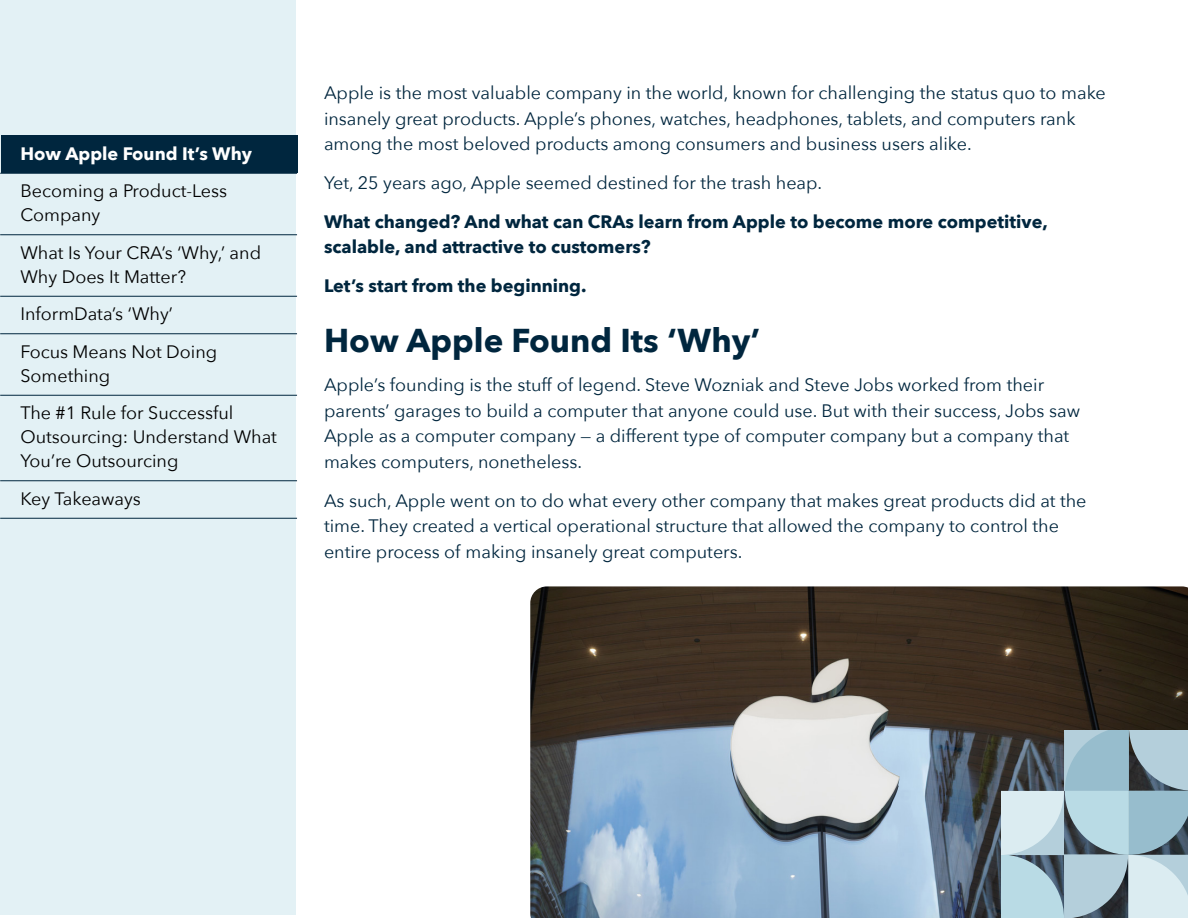
<style>
.page{position:relative;width:1188px;height:918px;background:#fff}
.page>*{position:absolute;margin:0;border:0;box-sizing:border-box;transform-origin:0 0}
.Body{font:700 33px "Avenir Next";color:#00263e}
.Body-2{font:18px/25.5px "Avenir Next";color:#00263e}
.t1{font:18px/24px "Avenir Next";color:#000}
.Body-3{font:700 18px/25.5px "Avenir Next";color:#00263e}
.t2{font:700 18px "Avenir Next";color:#fff}
</style>
<div class="page">
<div style="left:0;top:0;width:296px;height:915px;background:#e3f1f5"></div>
<div style="left:1px;top:135px;width:297px;height:37px;background:#00263e"></div>
<hr style="left:0;top:173px;width:297px;height:1px;background:#00263e">
<hr style="left:0;top:235px;width:297px;height:1px;background:#00263e">
<hr style="left:0;top:296px;width:297px;height:1px;background:#00263e">
<hr style="left:0;top:334px;width:297px;height:1px;background:#00263e">
<hr style="left:0;top:395px;width:297px;height:1px;background:#00263e">
<hr style="left:0;top:481px;width:297px;height:1px;background:#00263e">
<hr style="left:0;top:518px;width:297px;height:1px;background:#00263e">
<img style="left:530px;top:586px;width:658px;height:332px">
<svg style="left:1001px;top:730px;width:187px;height:188px;background:#9bb3bd"></svg>
<p class="t2" style="left:20px;top:138px;width:233px">How Apple Found It’s Why</p>
<p class="t1" style="left:20px;top:178px;width:208px">Becoming a Product-Less<br>Company</p>
<p class="t1" style="left:20px;top:240px;width:242px">What Is Your CRA’s ‘Why,’ and<br>Why Does It Matter?</p>
<p class="t1" style="left:20px;top:294px;width:198px;line-height:37.5px">InformData’s ‘Why’<br>Focus Means Not Doing</p>
<p class="t1" style="left:20px;top:356px;width:215px;line-height:37.5px">Something<br>The #1 Rule for Successful</p>
<p class="t1" style="left:20px;top:424px;width:258px">Outsourcing: Understand What<br>You’re Outsourcing</p>
<p class="t1" style="left:20px;top:486px;width:122px">Key Takeaways</p>
<p class="Body-2" style="left:324px;top:79px;width:783px">Apple is the most valuable company in the world, known for challenging the status quo to make insanely great products. Apple’s phones, watches, headphones, tablets, and computers rank among the most beloved products among consumers and business users alike.</p>
<p class="Body-2" style="left:324px;top:169px;width:500px">Yet, 25 years ago, Apple seemed destined for the trash heap.</p>
<p class="Body-3" style="left:324px;top:209px;width:725px">What changed? And what can CRAs learn from Apple to become more competitive, scalable, and attractive to customers?</p>
<p class="Body-3" style="left:324px;top:273px;width:264px">Let’s start from the beginning.</p>
<p class="Body" style="left:324px;top:312px;width:438px">How Apple Found Its ‘Why’</p>
<p class="Body-2" style="left:324px;top:372px;width:758px">Apple’s founding is the stuff of legend. Steve Wozniak and Steve Jobs worked from their parents’ garages to build a computer that anyone could use. But with their success, Jobs saw Apple as a computer company — a different type of computer company but a company that makes computers, nonetheless.</p>
<p class="Body-2" style="left:324px;top:487px;width:764px">As such, Apple went on to do what every other company that makes great products did at the time. They created a vertical operational structure that allowed the company to control the entire process of making insanely great computers.</p>
</div>
